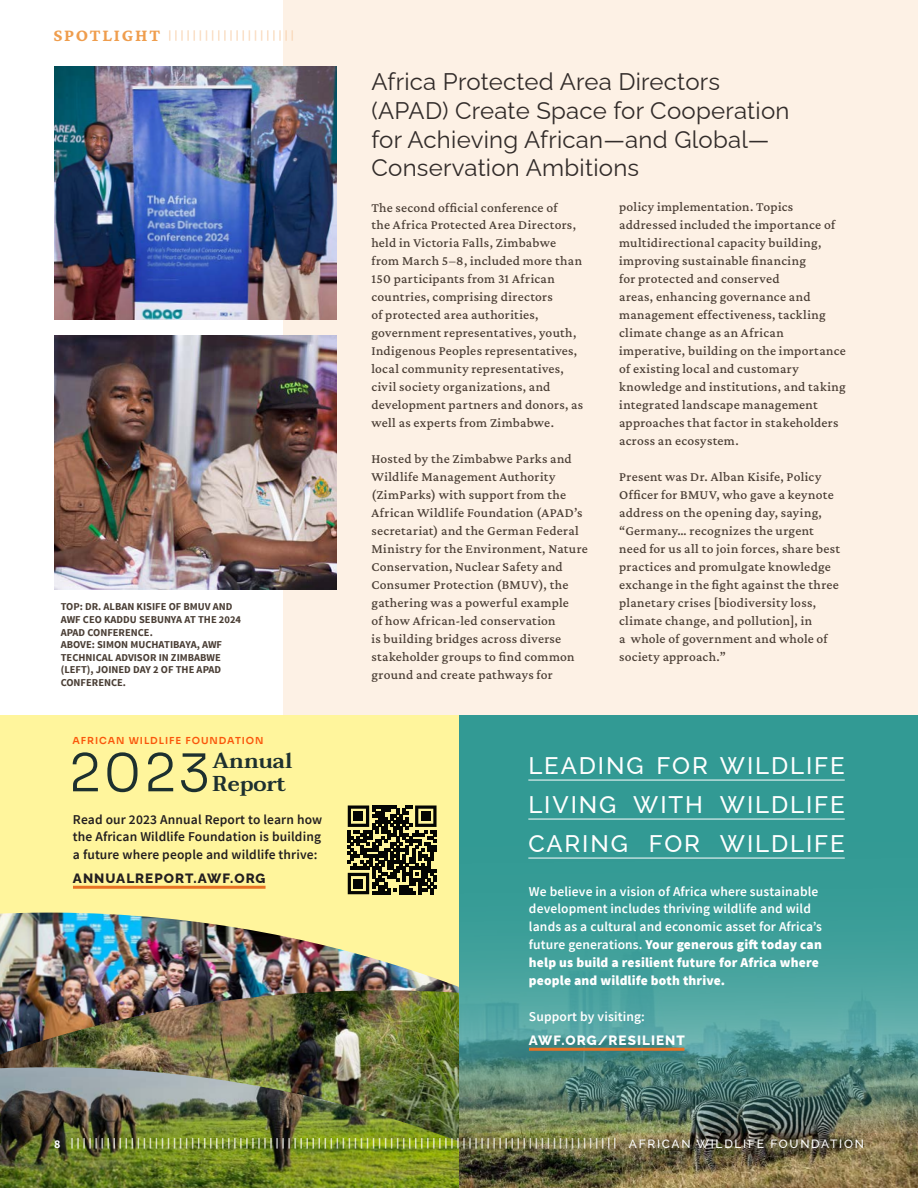
<style>
.page{position:relative;width:918px;height:1188px;background:#fff}
.page>*{position:absolute;margin:0;border:0;box-sizing:border-box;transform-origin:0 0}
.t1{font:300 52.05px "Sora";color:#1d302f}
.Header__Secondary{font:24px/28.8px "Raleway";letter-spacing:.01em;color:#322c2a}
.Header__CTA_Underline{font:500 24px "Raleway";letter-spacing:.08em;color:#fff}
.t2{font:600 21.45px/23.4px "Taviraj";color:#1d302f}
.Page_Label{font:700 18px "Crimson Pro";letter-spacing:.1em;color:#ef9d4d}
.Body__Serif{font:500 13.5px/18px "Crimson Pro";letter-spacing:.02em;color:#4a3e35}
.Body__CTA{font:600 13.5px/18px "Source Sans Pro";letter-spacing:.01em;color:#fff}
.Body__CTA-2{font:600 13.5px/18px "Source Sans Pro";letter-spacing:.01em;color:#231f20;text-align:justify}
.CTA__Link{font:800 13.5px "Raleway";letter-spacing:.075em;color:#231f20}
.CTA__Link-2{font:800 13.5px "Raleway";letter-spacing:.075em;color:#fff}
.t3{font:500 12px "Raleway";letter-spacing:.14em;color:#fff}
.t4{font:700 12px "Source Sans Pro";color:#fff}
.Captions{font:700 10.5px/12.6px "Source Sans Pro";color:#4a3e35}
.t5{font:600 9.6px "Sora";letter-spacing:.1em;color:#fa560b}
.s1{font-weight:900}
</style>
<div class="page">
<div style="left:284px;top:0;width:634px;height:716px;background:#fdf1e5"></div>
<img style="left:54px;top:67px;width:283px;height:253px">
<svg style="left:169px;top:30px;width:124px;height:11px"></svg>
<img style="left:459px;top:1133px;width:459px;height:55px">
<div style="left:0;top:715px;width:459px;height:313px;background:#fff59c"></div>
<img style="left:0;top:913px;width:459px;height:77px">
<img style="left:0;top:990px;width:459px;height:77px">
<img style="left:0;top:1067px;width:459px;height:121px">
<hr style="left:73px;top:886px;width:193px;height:3px;background:#e87224">
<img style="left:54px;top:336px;width:283px;height:254px">
<svg style="left:459px;top:716px;width:459px;height:417px;background:#42968f"></svg>
<hr style="left:529px;top:1048px;width:155px;height:3px;background:#e87224">
<hr style="left:528px;top:780px;width:317px;height:1px;background:#fff">
<hr style="left:528px;top:819px;width:317px;height:1px;background:#fff">
<hr style="left:528px;top:858px;width:317px;height:1px;background:#fff">
<svg style="left:348px;top:806px;width:89px;height:88px"></svg>
<div style="left:354px;top:812px;width:9px;height:9px;background:#040503"></div>
<div style="left:421px;top:812px;width:9px;height:9px;background:#040503"></div>
<div style="left:354px;top:879px;width:9px;height:9px;background:#040503"></div>
<img style="left:71px;top:1138px;width:545px;height:11px">
<p class="Page_Label" style="left:53px;top:24px;width:108px">SPOTLIGHT</p>
<p class="Captions" style="left:61px;top:601px;width:182px">TOP: DR. ALBAN KISIFE OF BMUV AND<br>AWF CEO KADDU SEBUNYA AT THE 2024<br>APAD CONFERENCE.</p>
<p class="Captions" style="left:61px;top:639px;width:163px">ABOVE: SIMON MUCHATIBAYA, AWF<br>TECHNICAL ADVISOR IN ZIMBABWE (LEFT), JOINED DAY 2 OF THE APAD<br>CONFERENCE.</p>
<p class="t5" style="left:72px;top:733px;width:193px">AFRICAN WILDLIFE FOUNDATION</p>
<p class="t1" style="left:69px;top:730px;width:143px">2023</p>
<p class="t2" style="left:213px;top:749px;width:81px">Annual<br>Report</p>
<p class="Body__CTA-2" style="left:73px;top:810px;width:251px">Read our 2023 Annual Report to learn how the African Wildlife Foundation is building a future where people and wildlife thrive:</p>
<p class="CTA__Link" style="left:73px;top:868px;width:194px">ANNUALREPORT.AWF.ORG</p>
<p class="Header__Secondary" style="left:371px;top:65px;width:420px">Africa Protected Area Directors (APAD) Create Space for Cooperation for Achieving African—and Global—<br>Conservation Ambitions</p>
<p class="Body__Serif" style="left:371px;top:198px;width:213px">The second official conference of<br>the Africa Protected Area Directors, held in Victoria Falls, Zimbabwe from March 5–8, included more than 150 participants from 31 African countries, comprising directors<br>of protected area authorities, government representatives, youth, Indigenous Peoples representatives, local community representatives, civil society organizations, and development partners and donors, as well as experts from Zimbabwe.</p>
<p class="Body__Serif" style="left:371px;top:450px;width:218px">Hosted by the Zimbabwe Parks and Wildlife Management Authority (ZimParks) with support from the African Wildlife Foundation (APAD’s secretariat) and the German Federal Ministry for the Environment, Nature Conservation, Nuclear Safety and Consumer Protection (BMUV), the gathering was a powerful example<br>of how African-led conservation<br>is building bridges across diverse stakeholder groups to find common ground and create pathways for</p>
<p class="Body__Serif" style="left:619px;top:198px;width:228px">policy implementation. Topics addressed included the importance of multidirectional capacity building, improving sustainable financing<br>for protected and conserved<br>areas, enhancing governance and management effectiveness, tackling climate change as an African imperative, building on the importance of existing local and customary knowledge and institutions, and taking integrated landscape management approaches that factor in stakeholders across an ecosystem.</p>
<p class="Body__Serif" style="left:619px;top:468px;width:222px">Present was Dr. Alban Kisife, Policy Officer for BMUV, who gave a keynote address on the opening day, saying, “Germany… recognizes the urgent need for us all to join forces, share best practices and promulgate knowledge exchange in the fight against the three planetary crises [biodiversity loss, climate change, and pollution], in<br>a whole of government and whole of society approach.”</p>
<p class="Header__CTA_Underline" style="left:528px;top:747px;width:318px">LEADING FOR WILDLIFE</p>
<p class="Header__CTA_Underline" style="left:528px;top:786px;width:318px">LIVING WITH WILDLIFE</p>
<p class="Header__CTA_Underline" style="left:528px;top:825px;width:318px">CARING FOR WILDLIFE</p>
<p class="Body__CTA" style="left:529px;top:882px;width:295px">We believe in a vision of Africa where sustainable development includes thriving wildlife and wild lands as a cultural and economic asset for Africa’s future generations. <span class="s1">Your generous gift today can help us build a resilient future for Africa where people and wildlife both thrive.</span></p>
<p class="Body__CTA" style="left:529px;top:1008px;width:118px">Support by visiting:</p>
<p class="CTA__Link-2" style="left:529px;top:1030px;width:157px">AWF.ORG/RESILIENT</p>
<p class="t4" style="left:54px;top:1136px;width:8px">8</p>
<p class="t3" style="left:629px;top:1134px;width:237px">AFRICAN WILDLIFE FOUNDATION</p>
</div>
